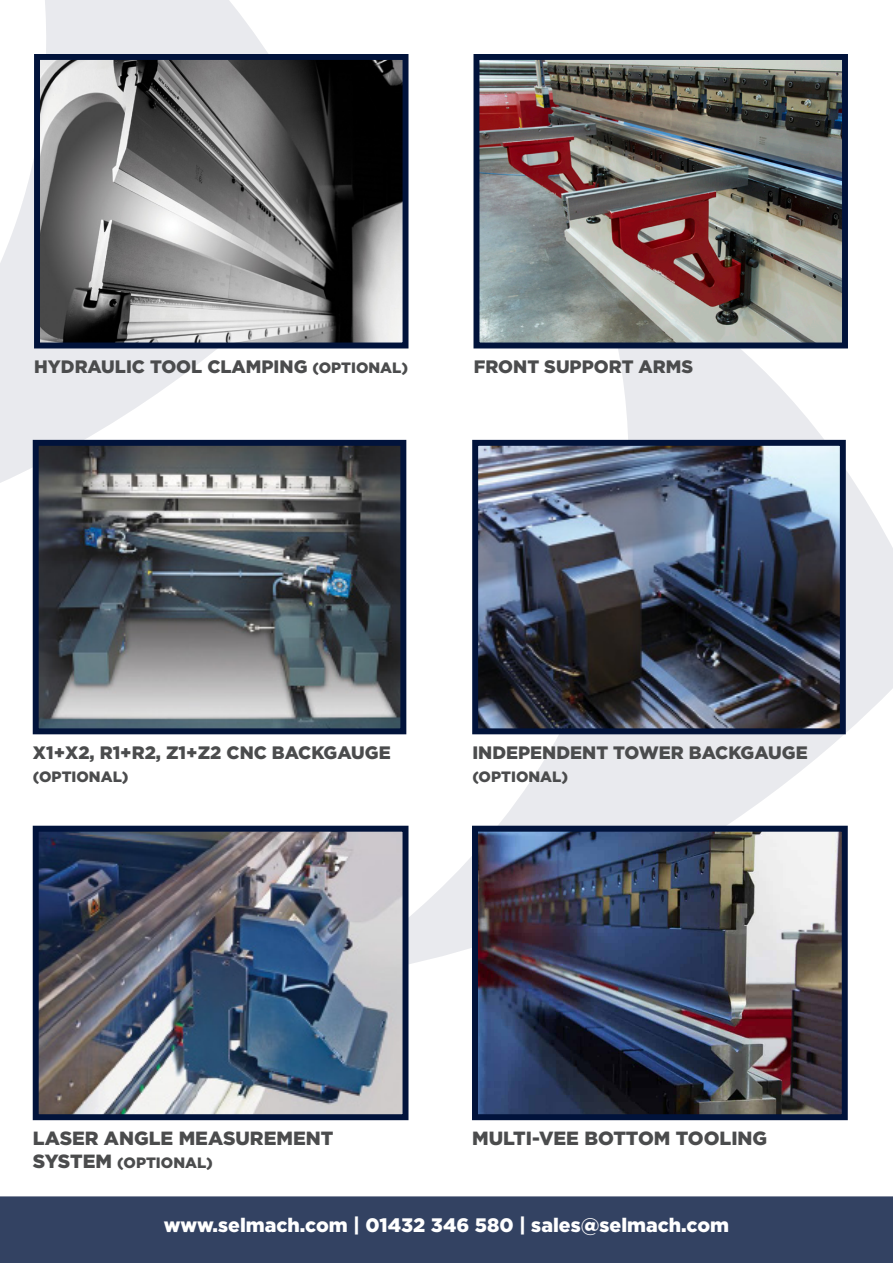
<style>
.page{position:relative;width:893px;height:1263px;background:#fff}
.page>*{position:absolute;margin:0;border:0;box-sizing:border-box;transform-origin:0 0}
.t1{font:900 19.5px "Gotham";color:#fff}
.t2{font:900 19.05px "Gotham";color:#4b4c4d}
.t3{font:900 18px "Gotham";color:#4b4c4d}
.t4{font:900 15px "Gotham";color:#4b4c4d}
.s1{font-size:15px}
.s2{font-size:19.05px}
</style>
<div class="page">
<svg style="left:0;top:0;width:266px;height:483px;fill:#e9eaee"></svg>
<svg style="left:430px;top:351px;width:463px;height:548px"></svg>
<svg style="left:30px;top:437px;width:377px;height:298px;background:#62686f"></svg>
<img style="left:469px;top:437px;width:380px;height:300px">
<svg style="left:31px;top:51px;width:378px;height:300px;background:#767779"></svg>
<img style="left:473px;top:54px;width:375px;height:297px">
<img style="left:32px;top:825px;width:377px;height:74px">
<img style="left:469px;top:823px;width:382px;height:76px">
<img style="left:0;top:899px;width:893px;height:364px">
<p class="t3" style="left:34px;top:356px;width:375px">HYDRAULIC TOOL CLAMPING <span class="s1">(OPTIONAL)</span></p>
<p class="t3" style="left:474px;top:356px;width:221px">FRONT SUPPORT ARMS</p>
<p class="t3" style="left:33px;top:742px;width:359px">X1+X2, R1+R2, Z1+Z2 CNC BACKGAUGE</p>
<p class="t4" style="left:33px;top:768px;width:97px">(OPTIONAL)</p>
<p class="t3" style="left:472px;top:742px;width:337px">INDEPENDENT TOWER BACKGAUGE</p>
<p class="t4" style="left:472px;top:768px;width:97px">(OPTIONAL)</p>
<p class="t2" style="left:33px;top:1127px;width:302px">LASER ANGLE MEASUREMENT</p>
<p class="t4" style="left:33px;top:1154px;width:182px"><span class="s2">SYSTEM</span> (OPTIONAL)</p>
<p class="t2" style="left:472px;top:1127px;width:297px">MULTI-VEE BOTTOM TOOLING</p>
<p class="t1" style="left:164px;top:1214px;width:567px">www.selmach.com | 01432 346 580 | sales@selmach.com</p>
</div>
